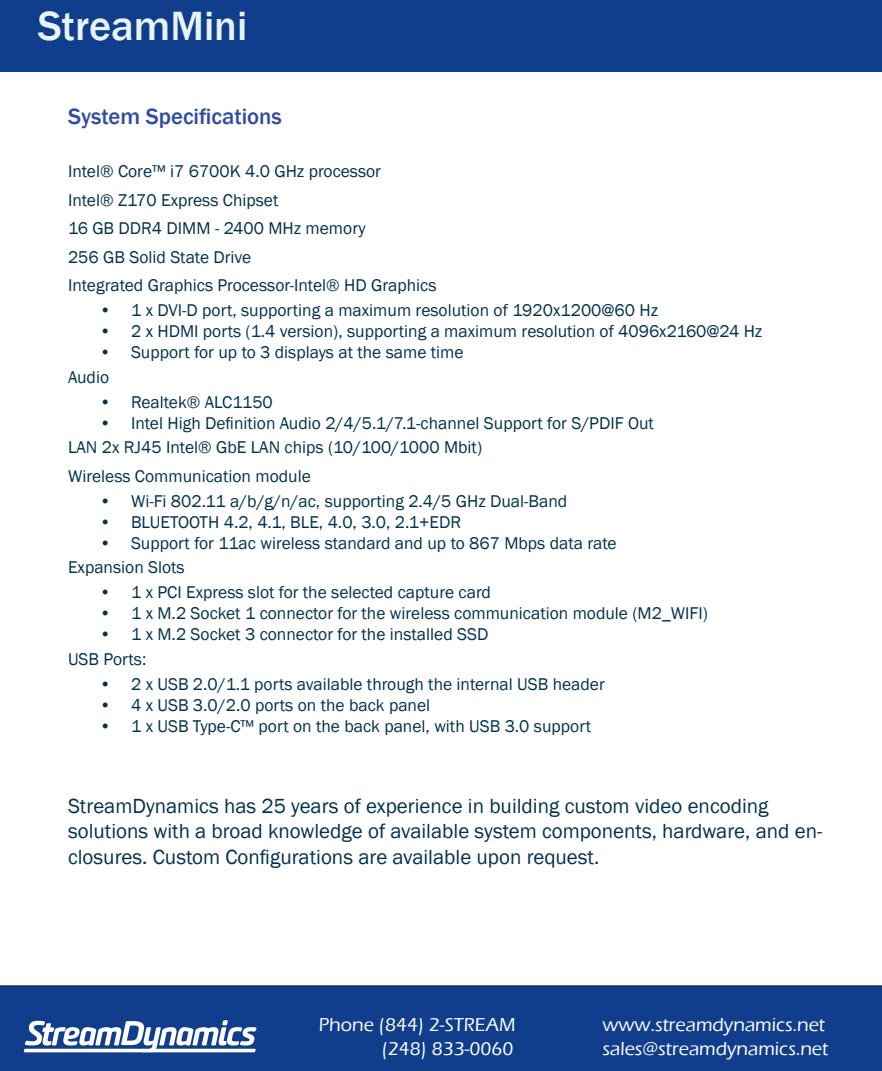
<style>
.page{position:relative;width:882px;height:1071px;background:#fff}
.page>*{position:absolute;margin:0;border:0;box-sizing:border-box;transform-origin:0 0}
.Main_Title{font:500 42px "Franklin Gothic";color:#e5f5f8}
.Main_Title-2{font:500 22.75px "Franklin Gothic";color:#304ca1}
.t1{font:21px/25.2px "Franklin Gothic";color:#00314c}
.t2{font:500 19.25px/24.5px "Eras ITC";color:#fff;text-align:right}
.Small_list_text{font:17.5px "Franklin Gothic";color:#00314c}
</style>
<div class="page">
<svg style="left:0;top:985px;width:882px;height:86px;background:#1e4891"></svg>
<div style="left:0;top:0;width:882px;height:72px;background:#113e8c"></div>
<p class="Main_Title" style="left:38px;top:0;width:211px">StreamMini</p>
<p class="Main_Title-2" style="left:68px;top:103px;width:215px">System Specifications</p>
<p class="Small_list_text" style="left:68px;top:161px;width:315px">Intel® Core™ i7 6700K 4.0 GHz processor</p>
<p class="Small_list_text" style="left:68px;top:189px;width:212px">Intel® Z170 Express Chipset</p>
<p class="Small_list_text" style="left:68px;top:218px;width:299px">16 GB DDR4 DIMM - 2400 MHz memory</p>
<p class="Small_list_text" style="left:68px;top:246px;width:185px">256 GB Solid State Drive</p>
<p class="Small_list_text" style="left:68px;top:275px;width:370px">Integrated Graphics Processor-Intel® HD Graphics</p>
<p class="Small_list_text" style="left:100px;top:300px;width:560px">• 1 x DVI-D port, supporting a maximum resolution of 1920x1200@60 Hz</p>
<p class="Small_list_text" style="left:100px;top:321px;width:664px">• 2 x HDMI ports (1.4 version), supporting a maximum resolution of 4096x2160@24 Hz</p>
<p class="Small_list_text" style="left:100px;top:342px;width:366px">• Support for up to 3 displays at the same time</p>
<p class="Small_list_text" style="left:68px;top:366px;width:43px">Audio</p>
<p class="Small_list_text" style="left:100px;top:391px;width:175px">• Realtek® ALC1150</p>
<p class="Small_list_text" style="left:100px;top:412px;width:556px">• Intel High Definition Audio 2/4/5.1/7.1-channel Support for S/PDIF Out</p>
<p class="Small_list_text" style="left:68px;top:437px;width:416px">LAN 2x RJ45 Intel® GbE LAN chips (10/100/1000 Mbit)</p>
<p class="Small_list_text" style="left:68px;top:465px;width:244px">Wireless Communication module</p>
<p class="Small_list_text" style="left:100px;top:490px;width:469px">• Wi-Fi 802.11 a/b/g/n/ac, supporting 2.4/5 GHz Dual-Band</p>
<p class="Small_list_text" style="left:100px;top:511px;width:363px">• BLUETOOTH 4.2, 4.1, BLE, 4.0, 3.0, 2.1+EDR</p>
<p class="Small_list_text" style="left:100px;top:532px;width:519px">• Support for 11ac wireless standard and up to 867 Mbps data rate</p>
<p class="Small_list_text" style="left:68px;top:557px;width:118px">Expansion Slots</p>
<p class="Small_list_text" style="left:100px;top:582px;width:393px">• 1 x PCI Express slot for the selected capture card</p>
<p class="Small_list_text" style="left:100px;top:603px;width:610px">• 1 x M.2 Socket 1 connector for the wireless communication module (M2_WIFI)</p>
<p class="Small_list_text" style="left:100px;top:624px;width:390px">• 1 x M.2 Socket 3 connector for the installed SSD</p>
<p class="Small_list_text" style="left:68px;top:648px;width:80px">USB Ports:</p>
<p class="Small_list_text" style="left:100px;top:673px;width:507px">• 2 x USB 2.0/1.1 ports available through the internal USB header</p>
<p class="Small_list_text" style="left:100px;top:694px;width:332px">• 4 x USB 3.0/2.0 ports on the back panel</p>
<p class="Small_list_text" style="left:100px;top:715px;width:493px">• 1 x USB Type-C™ port on the back panel, with USB 3.0 support</p>
<p class="t1" style="left:68px;top:794px;width:756px">StreamDynamics has 25 years of experience in building custom video encoding solutions with a broad knowledge of available system components, hardware, and en&shy;closures. Custom Configurations are available upon request.</p>
<p class="t2" style="left:319px;top:1012px;width:198px">Phone (844) 2-STREAM (248) 833-0060</p>
<p class="t2" style="left:603px;top:1012px;width:227px;text-align:left">www.streamdynamics.net sales@streamdynamics.net</p>
</div>
